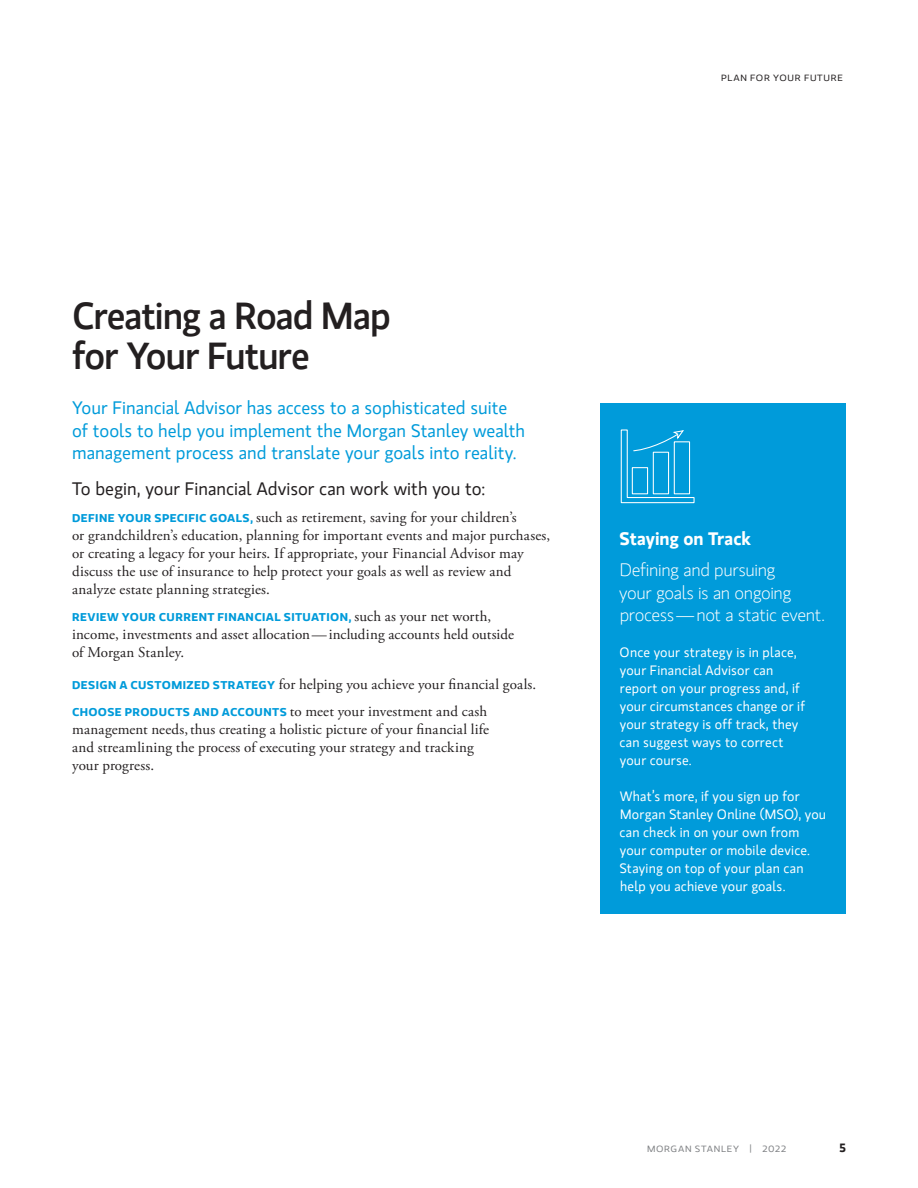
<style>
.page{position:relative;width:918px;height:1188px;background:#fff}
.page>*{position:absolute;margin:0;border:0;box-sizing:border-box;transform-origin:0 0}
.t1{font:500 37.5px/40.5px "MS Gloriola II Std";letter-spacing:-.03em;color:#231f20}
.t2{font:18px/22.5px "MS Gloriola II Std";color:#009bda}
.t3{font:300 18px/22.5px "MS Gloriola II Std";letter-spacing:-.02em;color:#fff}
.t4{font:18px "MS Gloriola II Std";color:#231f20}
.t5{font:700 18px "MS Gloriola II Std";color:#fff}
.t6{font:15px/18px "Adobe Garamond Pro";letter-spacing:.01em;color:#231f20}
.t7{font:13.5px/18px "MS Gloriola II Std";letter-spacing:.015em;color:#fff}
.t8{font:700 12px "MS Gloriola II Std";color:#231f20}
.t9{font:700 11.25px "MS Gloriola II Std";letter-spacing:.03em;color:#009bda;scale:1.1 1}
.t10{font:9px "MS Gloriola II Std";letter-spacing:.07em;color:#808285;scale:1.1 1}
.t11{font:9px "MS Gloriola II Std";letter-spacing:.075em;color:#231f20;scale:1.1 1}
.s1{font-family:"MS Gloriola II Std";font-weight:700;font-size:11.25px;color:#009bda}
.s2{font-family:"Adobe Garamond Pro";font-weight:400;font-size:15px;color:#231f20}
</style>
<div class="page">
<div style="left:600px;top:403px;width:246px;height:511px;background:#009bda"></div>
<svg style="left:620px;top:429px;width:75px;height:75px"></svg>
<p class="t11" style="left:721px;top:72px;width:112px">PLAN FOR YOUR FUTURE</p>
<h1 class="t1" style="left:72px;top:294px;width:320px">Creating a Road Map for Your Future</h1>
<p class="t2" style="left:72px;top:396px;width:455px">Your Financial Advisor has access to a sophisticated suite of tools to help you implement the Morgan Stanley wealth management process and translate your goals into reality.</p>
<p class="t4" style="left:72px;top:476px;width:415px">To begin, your Financial Advisor can work with you to:</p>
<p class="t6" style="left:72px;top:509px;width:480px"><span class="s1">DEFINE YOUR SPECIFIC GOALS,</span> such as retirement, saving for your children’s<br>or grandchildren’s education, planning for important events and major purchases, or creating a legacy for your heirs. If appropriate, your Financial Advisor may discuss the use of insurance to help protect your goals as well as review and analyze estate planning strategies.</p>
<p class="t9" style="left:72px;top:609px;width:383px">REVIEW YOUR CURRENT FINANCIAL SITUATION, <span class="s2">such as your net worth,</span></p>
<p class="t6" style="left:72px;top:626px;width:443px">income, investments and asset allocation—including accounts held outside of Morgan Stanley.</p>
<p class="t6" style="left:72px;top:671px;width:466px;line-height:27px"><span class="s1">DESIGN A CUSTOMIZED STRATEGY</span> for helping you achieve your financial goals.<br><span class="s1">CHOOSE PRODUCTS AND ACCOUNTS</span> to meet your investment and cash</p>
<p class="t6" style="left:72px;top:720px;width:419px">management needs,thus creating a holistic picture of your financial life and streamlining the process of executing your strategy and tracking your progress.</p>
<p class="t5" style="left:620px;top:525px;width:133px">Staying on Track</p>
<p class="t3" style="left:619px;top:558px;width:207px">Defining and pursuing<br>your goals is an ongoing process—not a static event.</p>
<p class="t7" style="left:620px;top:643px;width:187px">Once your strategy is in place, your Financial Advisor can report on your progress and, if your circumstances change or if your strategy is off track, they can suggest ways to correct your course.</p>
<p class="t7" style="left:620px;top:787px;width:208px">What’s more, if you sign up for<br>Morgan Stanley Online (MSO), you can check in on your own from your computer or mobile device.<br>Staying on top of your plan can help you achieve your goals.</p>
<p class="t10" style="left:647px;top:1143px;width:128px">MORGAN STANLEY | 2022</p>
<p class="t8" style="left:840px;top:1139px;width:8px">5</p>
</div>
